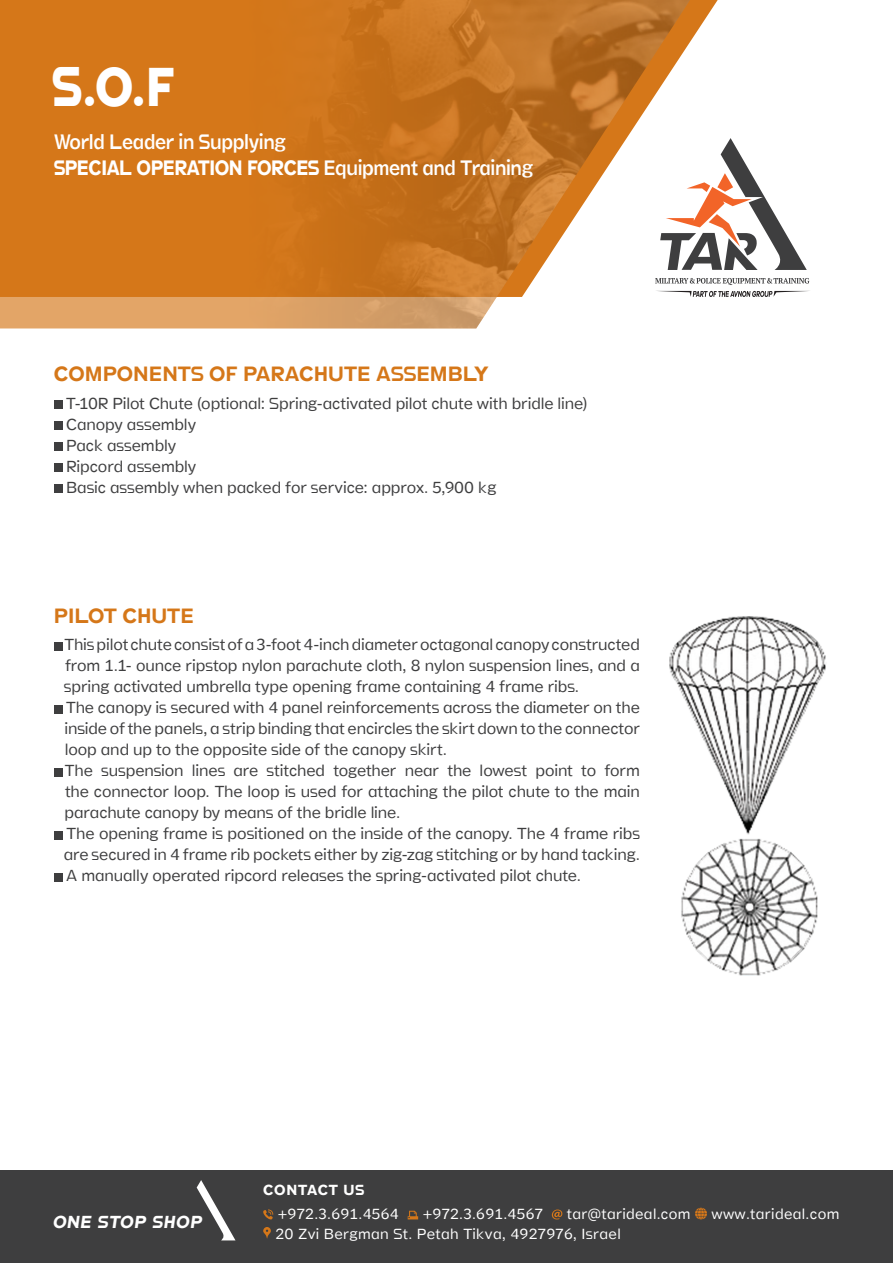
<style>
.page{position:relative;width:893px;height:1263px;background:#fff}
.page>*{position:absolute;margin:0;border:0;box-sizing:border-box;transform-origin:0 0}
.t1{font:800 55.5px "Stamen";color:#fff;scale:.9 1}
.t2{font:300 21.15px/25.5px "Stamen";letter-spacing:-.02em;color:#fff;scale:.89 1}
.t3{font:21px "Stamen";color:#d57719}
.t4{font:italic 700 17.7px "Stamen";letter-spacing:.05em;color:#fff}
.t5{font:200 16.2px/21px "Stamen";letter-spacing:-.01em;color:#3e3e3f}
.t6{font:200 14.85px/19.5px "Stamen";letter-spacing:.02em;color:#fff}
.t7{font:700 14.85px "Stamen";letter-spacing:.05em;color:#fff}
.s1{font-weight:700}
</style>
<div class="page">
<div style="left:0;top:1170px;width:893px;height:93px;background:#3e3e3f"></div>
<svg style="left:263px;top:1209px;width:10px;height:10px"></svg>
<svg style="left:408px;top:1211px;width:10px;height:8px"></svg>
<svg style="left:552px;top:1209px;width:10px;height:10px"></svg>
<svg style="left:695px;top:1208px;width:12px;height:11px"></svg>
<svg style="left:263px;top:1227px;width:8px;height:12px"></svg>
<svg style="left:197px;top:1180px;width:38px;height:60px"></svg>
<svg style="left:0;top:0;width:698px;height:328px;background:#d67c22"></svg>
<img style="left:247px;top:0;width:446px;height:328px">
<svg style="left:655px;top:278px;width:154px;height:7px"></svg>
<svg style="left:660px;top:138px;width:147px;height:132px"></svg>
<svg style="left:655px;top:291px;width:153px;height:6px"></svg>
<div style="left:54px;top:401px;width:8px;height:8px;background:#3e3e3f"></div>
<div style="left:54px;top:422px;width:8px;height:8px;background:#3e3e3f"></div>
<div style="left:54px;top:443px;width:8px;height:8px;background:#3e3e3f"></div>
<div style="left:54px;top:464px;width:8px;height:8px;background:#3e3e3f"></div>
<div style="left:54px;top:485px;width:8px;height:8px;background:#3e3e3f"></div>
<div style="left:54px;top:642px;width:8px;height:8px;background:#3e3e3f"></div>
<div style="left:54px;top:705px;width:8px;height:8px;background:#3e3e3f"></div>
<div style="left:54px;top:768px;width:8px;height:8px;background:#3e3e3f"></div>
<div style="left:54px;top:831px;width:8px;height:8px;background:#3e3e3f"></div>
<div style="left:54px;top:873px;width:8px;height:8px;background:#3e3e3f"></div>
<img style="left:681px;top:838px;width:137px;height:138px">
<img style="left:669px;top:616px;width:157px;height:219px">
<h1 class="t1" style="left:53px;top:43px;width:137px">O.S F.</h1>
<h2 class="t2" style="left:54px;top:129px;width:540px">World Leader in Supplying<br><span class="s1">SPECIAL OPERATION FORCES</span> Equipment and Training</h2>
<p class="t3" style="left:54px;top:358px;width:436px">COMPONENTS OF PARACHUTE ASSEMBLY</p>
<p class="t5" style="left:66px;top:393px;width:523px">T-10R Pilot Chute (optional: Spring-activated pilot chute with bridle line( Canopy assembly<br>Pack assembly<br>Ripcord assembly<br>Basic assembly when packed for service: approx. 5,900 kg</p>
<p class="t3" style="left:54px;top:599px;width:141px">PILOT CHUTE</p>
<p class="t5" style="left:64px;top:634px;width:577px">Thispilotchuteconsistofa3-foot4-inchdiameteroctagonalcanopyconstructed</p>
<p class="t5" style="left:65px;top:655px;width:576px">from 1.1- ounce ripstop nylon parachute cloth 8, nylon suspension lines, and a</p>
<p class="t5" style="left:64px;top:676px;width:517px">spring activated umbrella type opening frame containing 4 frame ribs.</p>
<p class="t5" style="left:66px;top:697px;width:575px">The canopy is secured with 4 panel reinforcements across the diameter on the</p>
<p class="t5" style="left:64px;top:718px;width:577px">inside of the panels a, strip binding that encircles the skirt down to the connector</p>
<p class="t5" style="left:65px;top:739px;width:384px">loop and up to the opposite side of the canopy skirt.</p>
<p class="t5" style="left:604px;top:760px;width:37px">form</p>
<p class="t5" style="left:101px;top:760px;width:84px">suspension</p>
<p class="t5" style="left:192px;top:760px;width:35px">lines</p>
<p class="t5" style="left:267px;top:760px;width:60px">stitched</p>
<p class="t5" style="left:535px;top:760px;width:39px">point</p>
<p class="t5" style="left:64px;top:760px;width:578px">The<br>the connector loop. The loop is used for attaching the pilot chute to the main parachute canopy by means of the bridle line.<br>The opening frame is positioned on the inside of the canopy. The 4 frame ribs are secured in 4 frame rib pockets either by zig-zag stitching or by hand tacking.<br>A manually operated ripcord releases the spring-activated pilot chute.</p>
<p class="t5" style="left:333px;top:760px;width:65px">together</p>
<p class="t5" style="left:447px;top:760px;width:26px">the</p>
<p class="t5" style="left:480px;top:760px;width:49px">lowest</p>
<p class="t5" style="left:581px;top:760px;width:17px">to</p>
<p class="t5" style="left:234px;top:760px;width:26px">are</p>
<p class="t5" style="left:405px;top:760px;width:36px">near</p>
<p class="t4" style="left:53px;top:1210px;width:150px">ONE STOP SHOP</p>
<p class="t7" style="left:263px;top:1178px;width:102px">CONTACT US</p>
<p class="t6" style="left:567px;top:1205px;width:125px">tar@tarideal.com</p>
<p class="t6" style="left:275px;top:1205px;width:347px">+972.3.691.4564<br>20 Zvi Bergman St. Petah Tikva, 4927976, Israel</p>
<p class="t6" style="left:423px;top:1205px;width:122px">+972.3.691.4567</p>
<p class="t6" style="left:711px;top:1205px;width:129px">www.tarideal.com</p>
</div>
